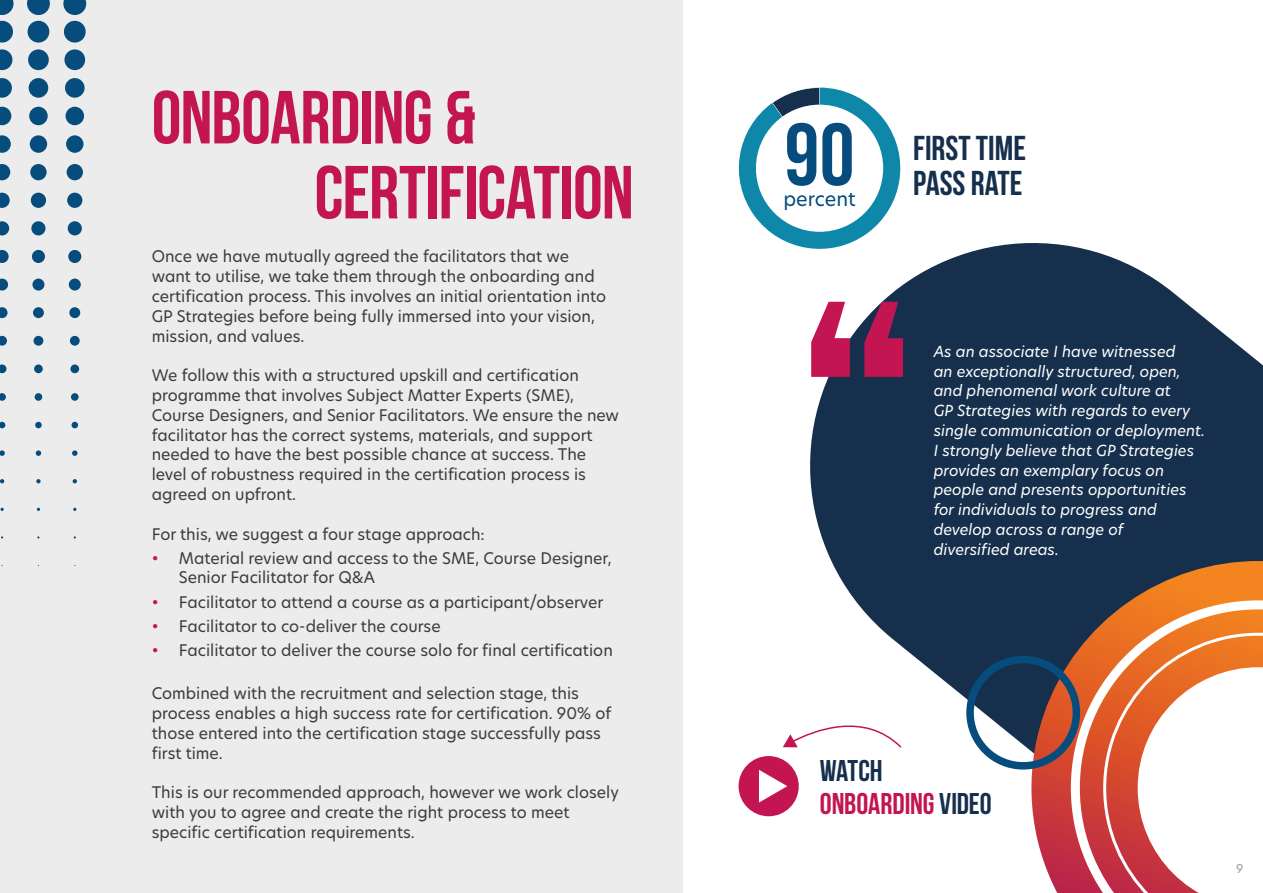
<style>
.page{position:relative;width:1263px;height:893px;background:#fff}
.page>*{position:absolute;margin:0;border:0;box-sizing:border-box;transform-origin:0 0}
.t1{font:700 364.5px "Bebas Neue";color:#c31552}
.t2{font:87.75px "Bebas Neue";color:#064d7d}
.t3{font:700 75px/75px "Bebas Neue";letter-spacing:-.01em;color:#c31552}
.t4{font:700 34.5px/34.5px "Bebas Neue";color:#162f4c}
.t5{font:700 30px/33px "Bebas Neue";letter-spacing:-.005em;color:#162f4c}
.t6{font:19.5px "Hero New";color:#064d7d}
.t7{font:15.75px/19.8px "Hero New";color:#3e3a37}
.t8{font:italic 15px/19.8px "Hero New";color:#fff}
.t9{font:12px "Hero New";color:#9d9d9c}
.s1{color:#c31552}
</style>
<div class="page">
<svg style="left:810px;top:243px;width:453px;height:518px;fill:#162f4c"></svg>
<div style="left:0;top:0;width:682px;height:893px;background:#ececec"></div>
<svg style="left:738px;top:756px;width:61px;height:60px"></svg>
<svg style="left:783px;top:710px;width:120px;height:39px"></svg>
<svg style="left:738px;top:87px;width:173px;height:173px"></svg>
<div style="left:756px;top:105px;width:127px;height:127px;background:#fff;border-radius:50%"></div>
<svg style="left:63px;top:0;width:23px;height:15px"></svg>
<div style="left:64px;top:21px;width:22px;height:22px;background:#064d7d;border-radius:50%"></div>
<div style="left:64px;top:49px;width:21px;height:21px;background:#064d7d;border-radius:50%"></div>
<div style="left:65px;top:78px;width:20px;height:20px;background:#064d7d;border-radius:50%"></div>
<div style="left:66px;top:107px;width:18px;height:18px;background:#064d7d;border-radius:50%"></div>
<div style="left:66px;top:135px;width:18px;height:18px;background:#064d7d;border-radius:50%"></div>
<div style="left:67px;top:164px;width:16px;height:16px;background:#064d7d;border-radius:50%"></div>
<div style="left:67px;top:193px;width:15px;height:15px;background:#064d7d;border-radius:50%"></div>
<div style="left:68px;top:221px;width:14px;height:14px;background:#064d7d;border-radius:50%"></div>
<div style="left:68px;top:250px;width:13px;height:13px;background:#064d7d;border-radius:50%"></div>
<div style="left:69px;top:279px;width:12px;height:12px;background:#064d7d;border-radius:50%"></div>
<div style="left:69px;top:307px;width:11px;height:11px;background:#064d7d;border-radius:50%"></div>
<div style="left:70px;top:336px;width:10px;height:10px;background:#064d7d;border-radius:50%"></div>
<div style="left:70px;top:364px;width:9px;height:9px;background:#064d7d;border-radius:50%"></div>
<div style="left:71px;top:393px;width:8px;height:8px;background:#064d7d;border-radius:50%"></div>
<svg style="left:72px;top:422px;width:6px;height:6px"></svg>
<svg style="left:72px;top:450px;width:6px;height:6px"></svg>
<svg style="left:73px;top:479px;width:4px;height:4px"></svg>
<svg style="left:27px;top:0;width:23px;height:15px"></svg>
<div style="left:28px;top:21px;width:21px;height:22px;background:#064d7d;border-radius:50%"></div>
<div style="left:28px;top:49px;width:21px;height:21px;background:#064d7d;border-radius:50%"></div>
<div style="left:29px;top:78px;width:19px;height:20px;background:#064d7d;border-radius:50%"></div>
<div style="left:29px;top:107px;width:19px;height:18px;background:#064d7d;border-radius:50%"></div>
<div style="left:30px;top:135px;width:17px;height:18px;background:#064d7d;border-radius:50%"></div>
<div style="left:30px;top:164px;width:17px;height:16px;background:#064d7d;border-radius:50%"></div>
<div style="left:31px;top:193px;width:15px;height:15px;background:#064d7d;border-radius:50%"></div>
<div style="left:31px;top:221px;width:15px;height:14px;background:#064d7d;border-radius:50%"></div>
<div style="left:32px;top:250px;width:13px;height:13px;background:#064d7d;border-radius:50%"></div>
<div style="left:32px;top:279px;width:12px;height:12px;background:#064d7d;border-radius:50%"></div>
<div style="left:33px;top:307px;width:11px;height:11px;background:#064d7d;border-radius:50%"></div>
<div style="left:34px;top:336px;width:9px;height:10px;background:#064d7d;border-radius:50%"></div>
<div style="left:34px;top:364px;width:9px;height:9px;background:#064d7d;border-radius:50%"></div>
<div style="left:35px;top:393px;width:7px;height:8px;background:#064d7d;border-radius:50%"></div>
<div style="left:35px;top:422px;width:7px;height:6px;background:#064d7d;border-radius:50%"></div>
<svg style="left:36px;top:450px;width:5px;height:6px"></svg>
<svg style="left:36px;top:479px;width:5px;height:4px"></svg>
<svg style="left:0;top:0;width:14px;height:15px"></svg>
<svg style="left:0;top:21px;width:13px;height:22px"></svg>
<svg style="left:0;top:49px;width:12px;height:21px"></svg>
<svg style="left:0;top:78px;width:12px;height:20px"></svg>
<svg style="left:0;top:107px;width:11px;height:18px"></svg>
<svg style="left:0;top:135px;width:11px;height:18px"></svg>
<svg style="left:0;top:164px;width:10px;height:16px"></svg>
<svg style="left:0;top:193px;width:10px;height:15px"></svg>
<svg style="left:0;top:221px;width:9px;height:14px"></svg>
<svg style="left:0;top:250px;width:9px;height:13px"></svg>
<svg style="left:0;top:279px;width:8px;height:12px"></svg>
<svg style="left:0;top:307px;width:8px;height:11px"></svg>
<svg style="left:0;top:336px;width:7px;height:10px"></svg>
<svg style="left:0;top:364px;width:6px;height:9px"></svg>
<svg style="left:0;top:393px;width:6px;height:8px"></svg>
<svg style="left:0;top:422px;width:5px;height:6px"></svg>
<svg style="left:0;top:450px;width:5px;height:6px"></svg>
<svg style="left:0;top:479px;width:4px;height:4px"></svg>
<svg style="left:0;top:508px;width:4px;height:3px"></svg>
<svg style="left:1023px;top:561px;width:240px;height:332px;background:#7c5350"></svg>
<svg style="left:1071px;top:600px;width:192px;height:293px"></svg>
<svg style="left:1103px;top:633px;width:160px;height:260px"></svg>
<div style="left:966px;top:656px;width:114px;height:114px;border:8px solid #064d7d;border-radius:50%"></div>
<h3 class="t3" style="left:314px;top:79px;width:321px;text-indent:-163px">ONBOARDING &amp;<br>CERTIFICATION</h3>
<p class="t7" style="left:152px;top:246px;width:456px">Once we have mutually agreed the facilitators that we want to utilise, we take them through the onboarding and certification process. This involves an initial orientation into GP Strategies before being fully immersed into your vision, mission, and values.</p>
<p class="t7" style="left:152px;top:365px;width:469px">We follow this with a structured upskill and certification programme that involves Subject Matter Experts (SME), Course Designers, and Senior Facilitators. We ensure the new facilitator has the correct systems, materials, and support needed to have the best possible chance at success. The level of robustness required in the certification process is agreed on upfront.</p>
<p class="t7" style="left:152px;top:524px;width:335px">For this, we suggest a four stage approach:</p>
<p class="t7" style="left:179px;top:548px;width:434px;text-indent:-27px"><span class="s1">•</span> Material review and access to the SME, Course Designer,<br>Senior Facilitator for Q&amp;A</p>
<p class="t7" style="left:152px;top:592px;width:453px"><span class="s1">•</span> Facilitator to attend a course as a participant/observer</p>
<p class="t7" style="left:152px;top:616px;width:290px"><span class="s1">•</span> Facilitator to co-deliver the course</p>
<p class="t7" style="left:152px;top:640px;width:463px"><span class="s1">•</span> Facilitator to deliver the course solo for final certification</p>
<p class="t7" style="left:152px;top:683px;width:461px">Combined with the recruitment and selection stage, this process enables a high success rate for certification. 90% of those entered into the certification stage successfully pass first time.</p>
<p class="t7" style="left:152px;top:782px;width:469px">This is our recommended approach, however we work closely with you to agree and create the right process to meet specific certification requirements.</p>
<h2 class="t2" style="left:784px;top:105px;width:72px">90</h2>
<p class="t6" style="left:783px;top:186px;width:74px">percent</p>
<h3 class="t4" style="left:913px;top:130px;width:115px">FIRST TIME<br>PASS RATE</h3>
<h1 class="t1" style="left:796px;top:231px;width:123px">“</h1>
<p class="t8" style="left:934px;top:341px;width:273px">As an associate I have witnessed<br>an exceptionally structured, open, and phenomenal work culture at<br>GP Strategies with regards to every single communication or deployment.<br>I strongly believe that GP Strategies provides an exemplary focus on people and presents opportunities for individuals to progress and develop across a range of<br>diversified areas.</p>
<h3 class="t5" style="left:820px;top:753px;width:173px">WATCH<br><span class="s1">ONBOARDING</span> VIDEO</h3>
<p class="t9" style="left:1236px;top:860px;width:9px">9</p>
</div>
